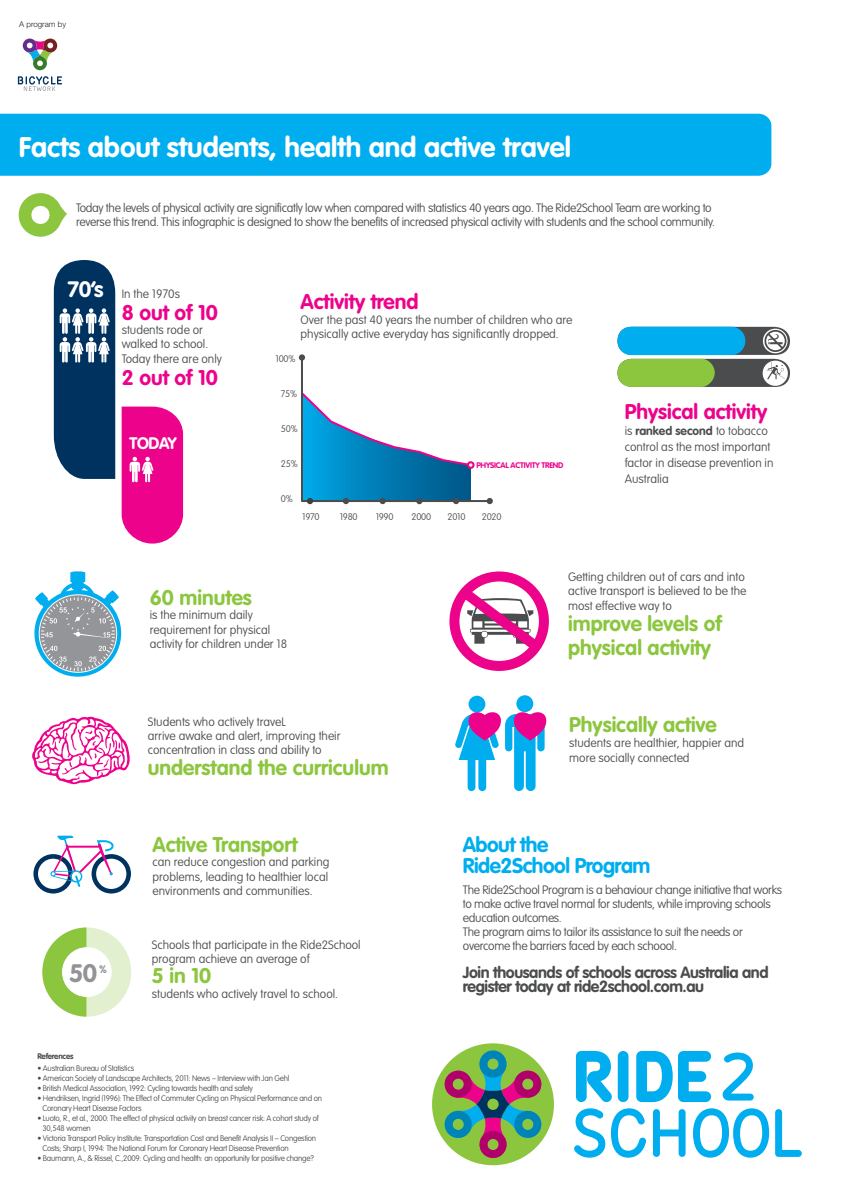
<style>
.page{position:relative;width:842px;height:1191px;background:#fff}
.page>*{position:absolute;margin:0;border:0;box-sizing:border-box;transform-origin:0 0}
.t1{font:700 28px "VAG Rounded";color:#fff}
.t2{font:700 25px "VAG Rounded";color:#919396}
.t3{font:700 22px "VAG Rounded";color:#fff}
.t4{font:700 21px/24px "VAG Rounded";color:#8bc63e}
.t5{font:700 21px "VAG Rounded";color:#ed028c}
.t6{font:700 21px/21px "VAG Rounded";letter-spacing:-.025em;color:#00aeef}
.t7{font:700 16.5px "VAG Rounded";letter-spacing:-.025em;color:#fff}
.t8{font:700 16px/14px "VAG Rounded";letter-spacing:-.025em;color:#4b4c4d}
.t9{font:100 12px/14.4px "VAG Rounded";color:#4b4c4d}
.t10{font:100 12px/14px "VAG Rounded";letter-spacing:-.025em;color:#4b4c4d}
.t11{font:700 10.7px "VAG Rounded";color:#919396}
.t12{font:100 9.5px "VAG Rounded";letter-spacing:-.025em;color:#4b4c4d}
.t13{font:100 8px/10px "VAG Rounded";letter-spacing:-.025em;color:#4b4c4d}
.t14{font:700 8px "VAG Rounded";letter-spacing:-.025em;color:#ed028c}
.t15{font:300 8px "Helvetica Neue LT Std";color:#231f20}
.t16{font:700 8px "VAG Rounded";letter-spacing:-.025em;color:#4b4c4d}
.s1{font-weight:700}
</style>
<div class="page">
<svg style="left:32px;top:716px;width:98px;height:68px"></svg>
<svg style="left:122px;top:406px;width:61px;height:137px"></svg>
<svg style="left:54px;top:260px;width:61px;height:219px"></svg>
<svg style="left:299px;top:354px;width:194px;height:150px"></svg>
<div style="left:468px;top:695px;width:17px;height:17px;background:#00aeef;border-radius:50%"></div>
<div style="left:516px;top:695px;width:17px;height:17px;background:#00aeef;border-radius:50%"></div>
<svg style="left:455px;top:710px;width:92px;height:81px"></svg>
<svg style="left:34px;top:571px;width:87px;height:105px"></svg>
<svg style="left:23px;top:39px;width:34px;height:31px"></svg>
<svg style="left:18px;top:76px;width:44px;height:15px"></svg>
<svg style="left:617px;top:327px;width:173px;height:60px"></svg>
<div style="left:0;top:114px;width:771px;height:62px;background:#00aeef"></div>
<svg style="left:576px;top:1051px;width:36px;height:51px"></svg>
<svg style="left:618px;top:1051px;width:10px;height:51px"></svg>
<div style="left:619px;top:1052px;width:8px;height:48px;background:#00aeef;border-radius:4px"></div>
<svg style="left:636px;top:1051px;width:75px;height:51px"></svg>
<svg style="left:722px;top:1052px;width:32px;height:48px"></svg>
<svg style="left:574px;top:1108px;width:31px;height:49px"></svg>
<svg style="left:611px;top:1108px;width:35px;height:49px"></svg>
<svg style="left:653px;top:1109px;width:33px;height:47px"></svg>
<svg style="left:693px;top:1108px;width:76px;height:49px"></svg>
<svg style="left:775px;top:1109px;width:27px;height:47px"></svg>
<div style="left:432px;top:1043px;width:122px;height:122px;background:#8bc63e;border-radius:50%"></div>
<svg style="left:443px;top:1048px;width:100px;height:111px"></svg>
<svg style="left:42px;top:927px;width:89px;height:89px"></svg>
<svg style="left:33px;top:835px;width:98px;height:58px"></svg>
<div style="left:449px;top:571px;width:100px;height:100px;border:10px solid #ed028c;border-radius:50%"></div>
<svg style="left:451px;top:578px;width:98px;height:82px"></svg>
<svg style="left:18px;top:193px;width:49px;height:44px"></svg>
<p class="t15" style="left:19px;top:20px;width:48px">A program by</p>
<h1 class="t1" style="left:19px;top:130px;width:554px">Facts about students, health and active travel</h1>
<p class="t10" style="left:76px;top:201px;width:641px">Today the levels of physical activity are significatly low when compared with statistics 40 years ago. The Ride2School Team are working to reverse this trend. This infographic is designed to show the benefits of increased physical activity with students and the school community.</p>
<h3 class="t3" style="left:68px;top:276px;width:37px">70’s</h3>
<p class="t9" style="left:122px;top:286px;width:60px">In the 1970s</p>
<h3 class="t5" style="left:122px;top:300px;width:98px">8 out of 10</h3>
<p class="t9" style="left:122px;top:322px;width:102px">students rode or walked to school.<br>Today there are only</p>
<h3 class="t5" style="left:122px;top:365px;width:98px">2 out of 10</h3>
<h3 class="t7" style="left:130px;top:434px;width:49px">TODAY</h3>
<h3 class="t5" style="left:301px;top:289px;width:119px">Activity trend</h3>
<p class="t9" style="left:301px;top:312px;width:273px">Over the past 40 years the number of children who are physically active everyday has significantly dropped.</p>
<p class="t12" style="left:276px;top:353px;width:21px">100%</p>
<p class="t12" style="left:281px;top:388px;width:18px">75%</p>
<p class="t12" style="left:281px;top:423px;width:18px">50%</p>
<p class="t12" style="left:281px;top:458px;width:18px">25%</p>
<p class="t12" style="left:281px;top:493px;width:13px">0%</p>
<p class="t14" style="left:476px;top:460px;width:89px">PHYSICAL ACTIVITY TREND</p>
<p class="t12" style="left:302px;top:511px;width:19px">1970</p>
<p class="t12" style="left:340px;top:511px;width:19px">1980</p>
<p class="t12" style="left:376px;top:511px;width:19px">1990</p>
<p class="t12" style="left:412px;top:511px;width:21px">2000</p>
<p class="t12" style="left:447px;top:511px;width:19px">2010</p>
<p class="t12" style="left:482px;top:511px;width:21px">2020</p>
<h3 class="t5" style="left:625px;top:399px;width:144px">Physical activity</h3>
<p class="t9" style="left:625px;top:423px;width:150px;line-height:16px">is <span class="s1">ranked second</span> to tobacco control as the most important factor in disease prevention in<br>Australia</p>
<h3 class="t4" style="left:150px;top:585px;width:104px">60 minutes</h3>
<p class="t9" style="left:150px;top:608px;width:139px">is the minimum daily requirement for physical activity for children under 18</p>
<p class="t9" style="left:568px;top:569px;width:180px">Getting children out of cars and into active transport is believed to be the most effective way to</p>
<h3 class="t4" style="left:568px;top:611px;width:155px">improve levels of physical activity</h3>
<p class="t9" style="left:148px;top:715px;width:194px;line-height:14px">Students who actively traveL<br>arrive awake and alert, improving their concentration in class and ability to</p>
<h3 class="t4" style="left:148px;top:755px;width:242px">understand the curriculum</h3>
<h3 class="t4" style="left:569px;top:713px;width:149px">Physically active</h3>
<p class="t9" style="left:569px;top:736px;width:176px">students are healthier, happier and more socially connected</p>
<h2 class="t2" style="left:69px;top:958px;width:30px">50</h2>
<p class="t11" style="left:99px;top:962px;width:9px">%</p>
<h3 class="t4" style="left:152px;top:832px;width:147px">Active Transport</h3>
<p class="t9" style="left:152px;top:855px;width:179px;text-align:justify">can reduce congestion and parking problems, leading to healthier local environments and communities.</p>
<p class="t9" style="left:152px;top:937px;width:210px">Schools that participate in the Ride2School program achieve an average of</p>
<h3 class="t4" style="left:152px;top:963px;width:61px">5 in 10</h3>
<p class="t9" style="left:152px;top:986px;width:188px">students who actively travel to school.</p>
<h3 class="t6" style="left:463px;top:833px;width:189px">About the<br>Ride2School Program</h3>
<p class="t10" style="left:463px;top:882px;width:321px">The Ride2School Program is a behaviour change initiative that works to make active travel normal for students, while improving schools education outcomes.<br>The program aims to tailor its assistance to suit the needs or overcome the barriers faced by each schoool.</p>
<h3 class="t8" style="left:463px;top:965px;width:307px">Join thousands of schools across Australia and register today at ride2school.com.au</h3>
<p class="t16" style="left:37px;top:1051px;width:38px">References</p>
<p class="t13" style="left:37px;top:1063px;width:98px">• Australian Bureau of Statistics</p>
<p class="t13" style="left:37px;top:1073px;width:254px">• American Society of Landscape Architects, 2011: News – Interview with Jan Gehl</p>
<p class="t13" style="left:37px;top:1083px;width:217px">• British Medical Association, 1992: Cycling towards health and safety</p>
<p class="t13" style="left:43px;top:1093px;width:281px;text-indent:-5px">• Hendriksen, Ingrid (1996): The Effect of Commuter Cycling on Physical Performance and on<br>Coronary Heart Disease Factors</p>
<p class="t13" style="left:43px;top:1113px;width:278px;text-indent:-5px">• Luoto, R., et al., 2000: The effect of physical activity on breast cancer risk: A cohort study of<br>30,548 women</p>
<p class="t13" style="left:43px;top:1133px;width:275px;text-indent:-5px">• Victoria Transport Policy Institute: Transportation Cost and Benefit Analysis II – Congestion<br>Costs; Sharp I, 1994: The National Forum for Coronary Heart Disease Prevention</p>
<p class="t13" style="left:37px;top:1153px;width:278px">• Baumann, A., &amp; Rissel, C.,2009: Cycling and health: an opportunity for positive change?</p>
</div>
